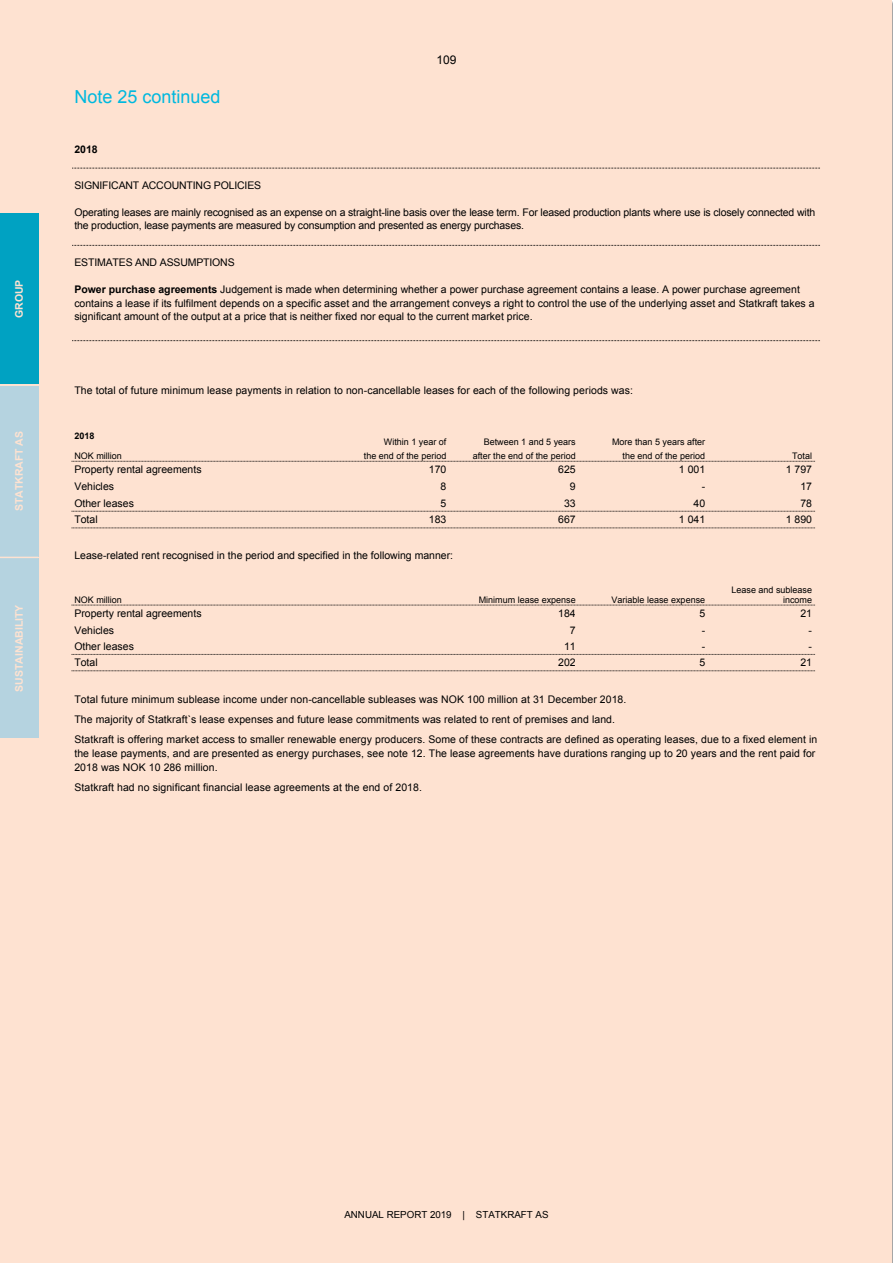
<style>
.page{position:relative;width:893px;height:1263px;background:#fff}
.page>*{position:absolute;margin:0;border:0;box-sizing:border-box;transform-origin:0 0}
.t1{font:18px "Arial";color:#00b8de}
.t2{font:12px "Arial";color:#000}
.t3{font:10.5px/13.5px "Arial";color:#000}
.t4{font:700 10.5px "Arial";color:#fee2d1}
.t5{font:700 10.5px "Arial";color:#000}
.t6{font:9.75px "Arial";color:#000}
.t7{font:9px/10.4px "Arial";color:#000;text-align:right}
.t8{font:700 9px "Arial";color:#000}
.s1{font-weight:700}
</style>
<div class="page">
<div style="left:0;top:0;width:892px;height:1263px;background:#fee2d1"></div>
<div style="left:0;top:213px;width:38px;height:171px;background:#00a2c2"></div>
<div style="left:0;top:386px;width:38px;height:171px;background:#b5d3e0"></div>
<div style="left:0;top:558px;width:38px;height:180px;background:#b5d3e0"></div>
<hr style="left:0;top:384px;width:38px;height:2px;background:#fee2d1">
<hr style="left:0;top:557px;width:38px;height:1px;background:#fee2d1">
<svg style="left:72px;top:168px;width:749px;height:1px"></svg>
<svg style="left:72px;top:245px;width:749px;height:1px"></svg>
<svg style="left:72px;top:340px;width:749px;height:1px"></svg>
<svg style="left:71px;top:461px;width:744px;height:1px"></svg>
<svg style="left:71px;top:511px;width:744px;height:1px"></svg>
<svg style="left:71px;top:528px;width:744px;height:1px"></svg>
<svg style="left:71px;top:605px;width:744px;height:1px"></svg>
<svg style="left:71px;top:654px;width:744px;height:1px"></svg>
<svg style="left:71px;top:670px;width:744px;height:1px"></svg>
<p class="t4" style="left:13px;top:318px;width:40px;rotate:-90deg">GROUP</p>
<p class="t4" style="left:13px;top:511px;width:82px;rotate:-90deg">STATKRAFT AS</p>
<p class="t4" style="left:13px;top:691px;width:88px;rotate:-90deg">SUSTAINABILITY</p>
<h1 class="t1" style="left:74px;top:87px;width:148px">Note 25 continued</h1>
<p class="t2" style="left:436px;top:54px;width:22px">109</p>
<p class="t5" style="left:74px;top:143px;width:25px">2018</p>
<p class="t3" style="left:74px;top:178px;width:188px">SIGNIFICANT ACCOUNTING POLICIES</p>
<p class="t3" style="left:74px;top:205px;width:742px">Operating leases are mainly recognised as an expense on a straight-line basis over the lease term. For leased production plants where use is closely connected with the production, lease payments are measured by consumption and presented as energy purchases.</p>
<p class="t3" style="left:74px;top:256px;width:162px">ESTIMATES AND ASSUMPTIONS</p>
<p class="t3" style="left:74px;top:283px;width:742px"><span class="s1">Power purchase agreements</span> Judgement is made when determining whether a power purchase agreement contains a lease. A power purchase agreement contains a lease if its fulfilment depends on a specific asset and the arrangement conveys a right to control the use of the underlying asset and Statkraft takes a significant amount of the output at a price that is neither fixed nor equal to the current market price.</p>
<p class="t3" style="left:74px;top:384px;width:560px">The total of future minimum lease payments in relation to non-cancellable leases for each of the following periods was:</p>
<p class="t8" style="left:74px;top:431px;width:22px">2018</p>
<p class="t7" style="left:384px;top:436px;width:64px">Within 1 year of</p>
<p class="t7" style="left:484px;top:436px;width:94px">Between 1 and 5 years</p>
<p class="t7" style="left:612px;top:436px;width:95px">More than 5 years after</p>
<p class="t7" style="left:74px;top:451px;width:49px">NOK million</p>
<p class="t7" style="left:364px;top:451px;width:84px">the end of the period</p>
<p class="t7" style="left:473px;top:451px;width:105px">after the end of the period</p>
<p class="t7" style="left:623px;top:451px;width:84px">the end of the period</p>
<p class="t7" style="left:792px;top:451px;width:22px">Total</p>
<p class="t3" style="left:74px;top:463px;width:129px">Property rental agreements</p>
<p class="t3" style="left:429px;top:463px;width:19px">170</p>
<p class="t3" style="left:558px;top:463px;width:19px">625</p>
<p class="t3" style="left:679px;top:463px;width:28px">1 001</p>
<p class="t3" style="left:786px;top:463px;width:28px">1 797</p>
<p class="t3" style="left:74px;top:479px;width:41px">Vehicles</p>
<p class="t3" style="left:441px;top:479px;width:7px">8</p>
<p class="t3" style="left:570px;top:479px;width:7px">9</p>
<p class="t3" style="left:702px;top:479px;width:5px">-</p>
<p class="t3" style="left:800px;top:479px;width:13px">17</p>
<p class="t3" style="left:74px;top:496px;width:61px">Other leases</p>
<p class="t3" style="left:441px;top:496px;width:7px">5</p>
<p class="t3" style="left:564px;top:496px;width:13px">33</p>
<p class="t3" style="left:693px;top:496px;width:13px">40</p>
<p class="t3" style="left:800px;top:496px;width:13px">78</p>
<p class="t3" style="left:74px;top:513px;width:25px">Total</p>
<p class="t3" style="left:429px;top:513px;width:19px">183</p>
<p class="t3" style="left:558px;top:513px;width:19px">667</p>
<p class="t3" style="left:679px;top:513px;width:28px">1 041</p>
<p class="t3" style="left:786px;top:513px;width:28px">1 890</p>
<p class="t3" style="left:74px;top:549px;width:380px">Lease-related rent recognised in the period and specified in the following manner:</p>
<p class="t7" style="left:74px;top:595px;width:49px">NOK million</p>
<p class="t7" style="left:479px;top:595px;width:99px">Minimum lease expense</p>
<p class="t7" style="left:612px;top:595px;width:95px">Variable lease expense</p>
<p class="t7" style="left:731px;top:584px;width:82px">Lease and sublease income</p>
<p class="t3" style="left:74px;top:607px;width:129px">Property rental agreements</p>
<p class="t3" style="left:558px;top:607px;width:19px">184</p>
<p class="t3" style="left:699px;top:607px;width:7px">5</p>
<p class="t3" style="left:800px;top:607px;width:13px">21</p>
<p class="t3" style="left:74px;top:623px;width:41px">Vehicles</p>
<p class="t3" style="left:570px;top:623px;width:7px">7</p>
<p class="t3" style="left:702px;top:623px;width:5px">-</p>
<p class="t3" style="left:809px;top:623px;width:5px">-</p>
<p class="t3" style="left:74px;top:639px;width:61px">Other leases</p>
<p class="t3" style="left:564px;top:639px;width:13px">11</p>
<p class="t3" style="left:702px;top:639px;width:5px">-</p>
<p class="t3" style="left:809px;top:639px;width:5px">-</p>
<p class="t3" style="left:74px;top:656px;width:25px">Total</p>
<p class="t3" style="left:558px;top:656px;width:19px">202</p>
<p class="t3" style="left:699px;top:656px;width:7px">5</p>
<p class="t3" style="left:800px;top:656px;width:13px">21</p>
<p class="t3" style="left:74px;top:689px;width:745px;line-height:20.1px">Total future minimum sublease income under non-cancellable subleases was NOK 100 million at 31 December 2018.<br>The majority of Statkraft`s lease expenses and future lease commitments was related to rent of premises and land.<br>Statkraft is offering market access to smaller renewable energy producers. Some of these contracts are defined as operating leases, due to a fixed element in</p>
<p class="t3" style="left:74px;top:746px;width:742px;line-height:14px">the lease payments, and are presented as energy purchases, see note 12. The lease agreements have durations ranging up to 20 years and the rent paid for<br>2018 was NOK 10 286 million.</p>
<p class="t3" style="left:74px;top:781px;width:349px">Statkraft had no significant financial lease agreements at the end of 2018.</p>
<p class="t6" style="left:344px;top:1209px;width:206px">ANNUAL REPORT 2019 | STATKRAFT AS</p>
</div>
